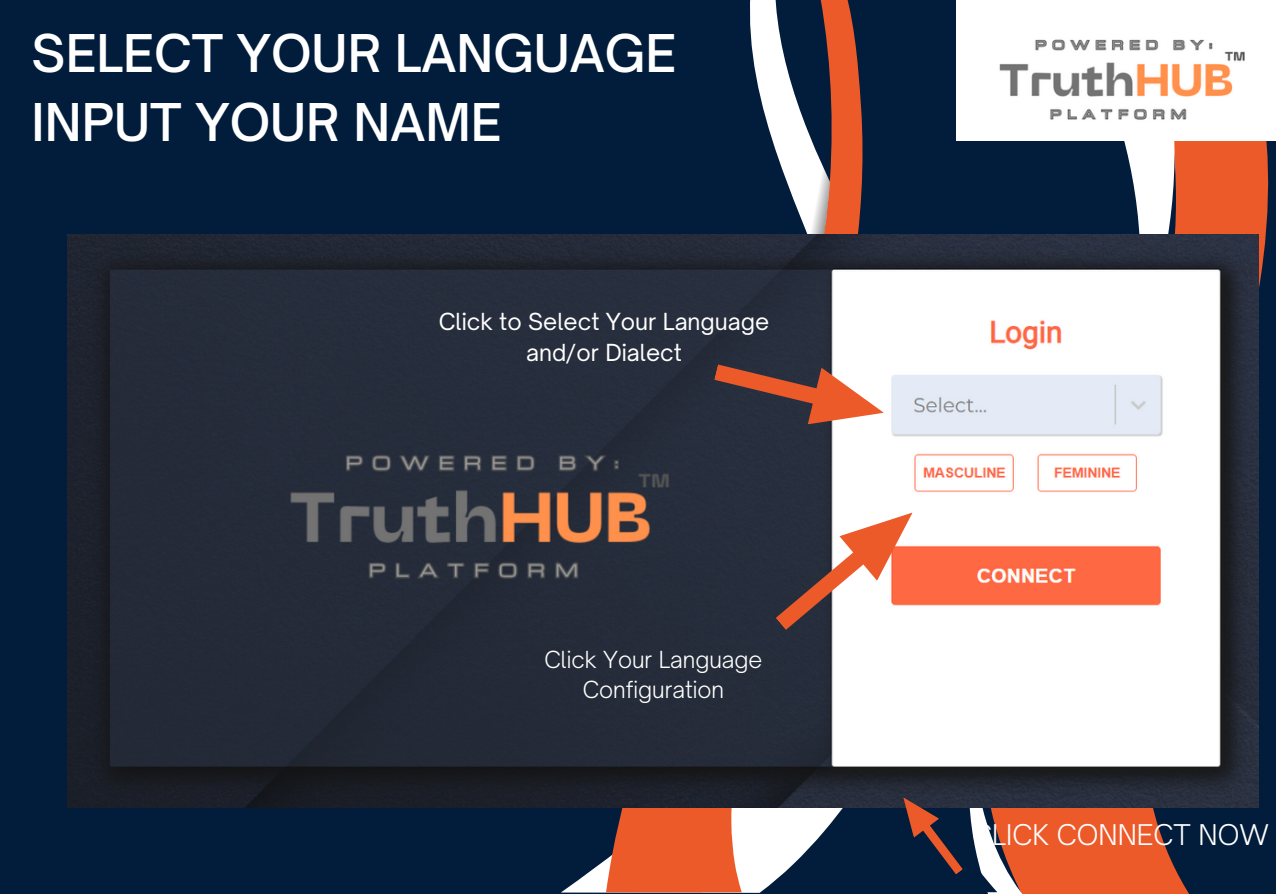
<style>
.page{position:relative;width:1276px;height:894px;background:#fff}
.page>*{position:absolute;margin:0;border:0;box-sizing:border-box;transform-origin:0 0}
.t1{font:500 49.8px "Open Sauce One";color:#fff}
.t2{font:300 27.3px "Open Sauce One";color:#fff}
.t3{font:22.5px/31.5px "Open Sauce One";color:#fff;text-align:center}
.t4{font:300 22.5px/30.3px "Open Sauce One";color:#fff;text-align:center}
</style>
<div class="page">
<div style="left:0;top:0;width:1275px;height:893px;background:#021d3c"></div>
<div style="left:1043px;top:807px;width:71px;height:86px;background:#ed5a2a"></div>
<svg style="left:1114px;top:141px;width:155px;height:752px"></svg>
<svg style="left:1114px;top:141px;width:102px;height:93px"></svg>
<svg style="left:606px;top:0;width:262px;height:892px"></svg>
<svg style="left:807px;top:151px;width:22px;height:83px;background:#d2cdce"></svg>
<img style="left:67px;top:234px;width:1191px;height:573px">
<svg style="left:903px;top:733px;width:140px;height:160px"></svg>
<svg style="left:765px;top:512px;width:147px;height:194px;background:#9d8886"></svg>
<img style="left:956px;top:0;width:319px;height:141px">
<svg style="left:714px;top:364px;width:169px;height:60px;background:#96645a"></svg>
<p class="t1" style="left:32px;top:23px;width:646px">SELECT YOUR LANGUAGE</p>
<p class="t1" style="left:32px;top:91px;width:471px">INPUT YOUR NAME</p>
<p class="t3" style="left:439px;top:305px;width:332px">Click to Select Your Language and/or Dialect</p>
<p class="t4" style="left:544px;top:643px;width:219px">Click Your Language<br>Configuration</p>
<p class="t2" style="left:971px;top:817px;width:298px">CLICK CONNECT NOW</p>
</div>
